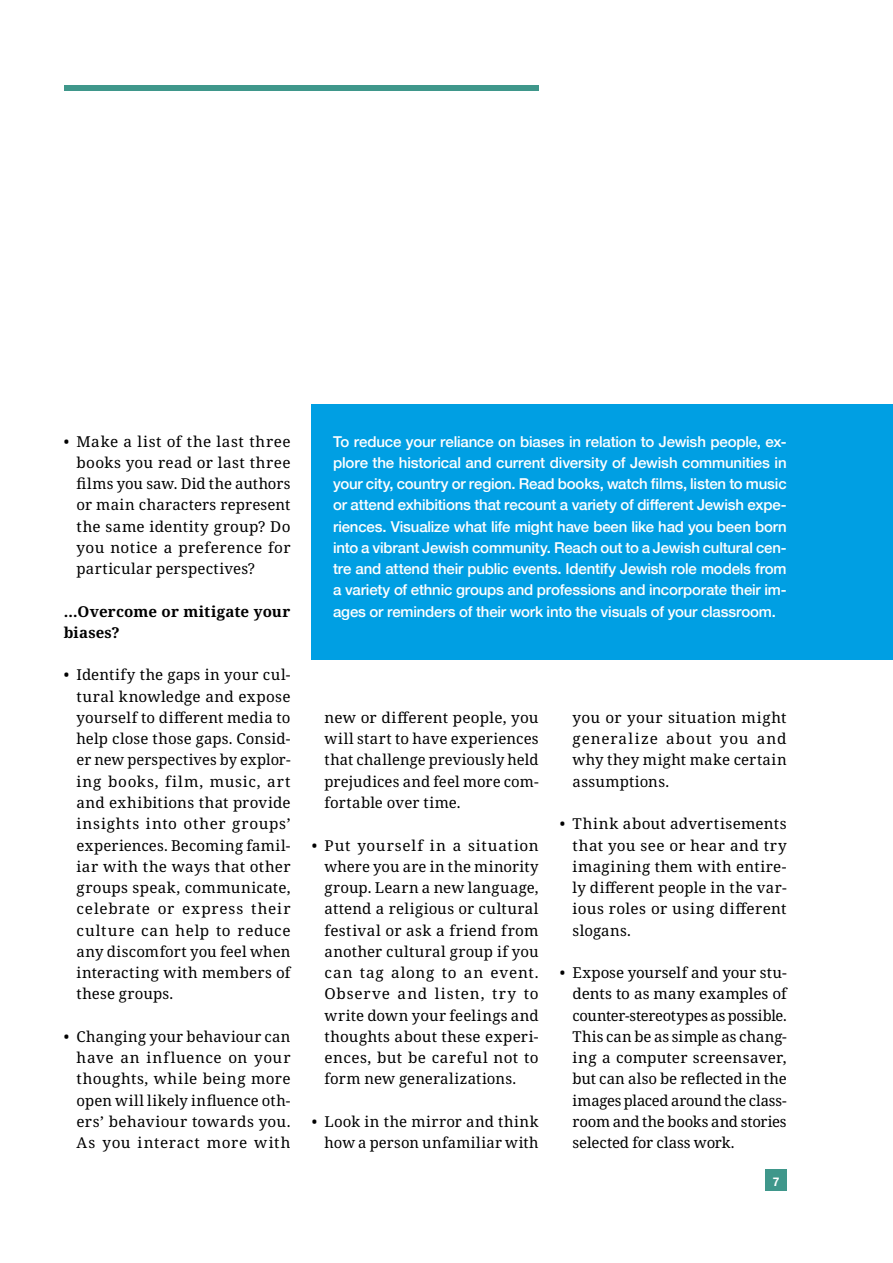
<style>
.page{position:relative;width:893px;height:1263px;background:#fff}
.page>*{position:absolute;margin:0;border:0;box-sizing:border-box;transform-origin:0 0}
.t1{font:15px/21.3px "Noto Serif";letter-spacing:.015em;color:#000;text-align:justify}
.t2{font:500 15px/21.3px "Helvetica Neue";letter-spacing:-.01em;color:#fff;text-align:justify}
.t3{font:700 15px/21.3px "Noto Serif";letter-spacing:.01em;color:#000}
.t4{font:700 12px "Helvetica Neue";color:#fff}
</style>
<div class="page">
<div style="left:64px;top:85px;width:475px;height:5px;background:#3f978b"></div>
<div style="left:765px;top:1169px;width:22px;height:22px;background:#3f978b"></div>
<div style="left:312px;top:404px;width:581px;height:255px;background:#009fe3"></div>
<p class="t1" style="left:77px;top:431px;width:216px;text-indent:-13px">• Make a list of the last three books you read or last three films you saw. Did the authors or main characters represent the same identity group? Do you notice a preference for particular perspectives?</p>
<p class="t3" style="left:64px;top:601px;width:228px">…Overcome or mitigate your biases?</p>
<p class="t1" style="left:77px;top:665px;width:216px;text-indent:-13px">• Identify the gaps in your cul&shy;tural knowledge and expose yourself to different media to help close those gaps. Consid&shy;er new perspectives by explor&shy;ing books, film, music, art and exhibitions that provide insights into other groups’ experiences. Becoming famil&shy;iar with the ways that other groups speak, communicate, celebrate or express their culture can help to reduce any discomfort you feel when interacting with members of these groups.</p>
<p class="t1" style="left:77px;top:1026px;width:216px;text-indent:-13px">• Changing your behaviour can have an influence on your thoughts, while being more open will likely influence oth&shy;ers’ behaviour towards you.<br>As you interact more with</p>
<p class="t2" style="left:333px;top:429px;width:455px">To reduce your reliance on biases in relation to Jewish people, ex&shy;plore the historical and current diversity of Jewish communities in your city, country or region. Read books, watch films, listen to music or attend exhibitions that recount a variety of different Jewish expe&shy;riences. Visualize what life might have been like had you been born into a vibrant Jewish community. Reach out to a Jewish cultural cen&shy;tre and attend their public events. Identify Jewish role models from a variety of ethnic groups and professions and incorporate their im&shy;ages or reminders of their work into the visuals of your classroom.</p>
<p class="t1" style="left:325px;top:707px;width:216px">new or different people, you will start to have experiences that challenge previously held prejudices and feel more com&shy;fortable over time.</p>
<p class="t1" style="left:325px;top:835px;width:216px;text-indent:-13px">• Put yourself in a situation where you are in the minority group. Learn a new language, attend a religious or cultural festival or ask a friend from another cultural group if you can tag along to an event.<br>Observe and listen, try to write down your feelings and thoughts about these experi&shy;ences, but be careful not to form new generalizations.</p>
<p class="t1" style="left:312px;top:1111px;width:228px;text-align:right">• Look in the mirror and think how a person unfamiliar with</p>
<p class="t1" style="left:573px;top:707px;width:216px">you or your situation might generalize about you and why they might make certain assumptions.</p>
<p class="t1" style="left:573px;top:814px;width:216px;text-indent:-13px">• Think about advertisements that you see or hear and try imagining them with entire&shy;ly different people in the var&shy;ious roles or using different slogans.</p>
<p class="t1" style="left:573px;top:962px;width:216px;text-indent:-13px">• Expose yourself and your stu&shy;dents to as many examples of counter-stereotypes as possible.<br>This can be as simple as chang&shy;ing a computer screensaver, but can also be reflected in the images placed around the class&shy;room and the books and stories selected for class work.</p>
<p class="t4" style="left:773px;top:1172px;width:8px">7</p>
</div>
